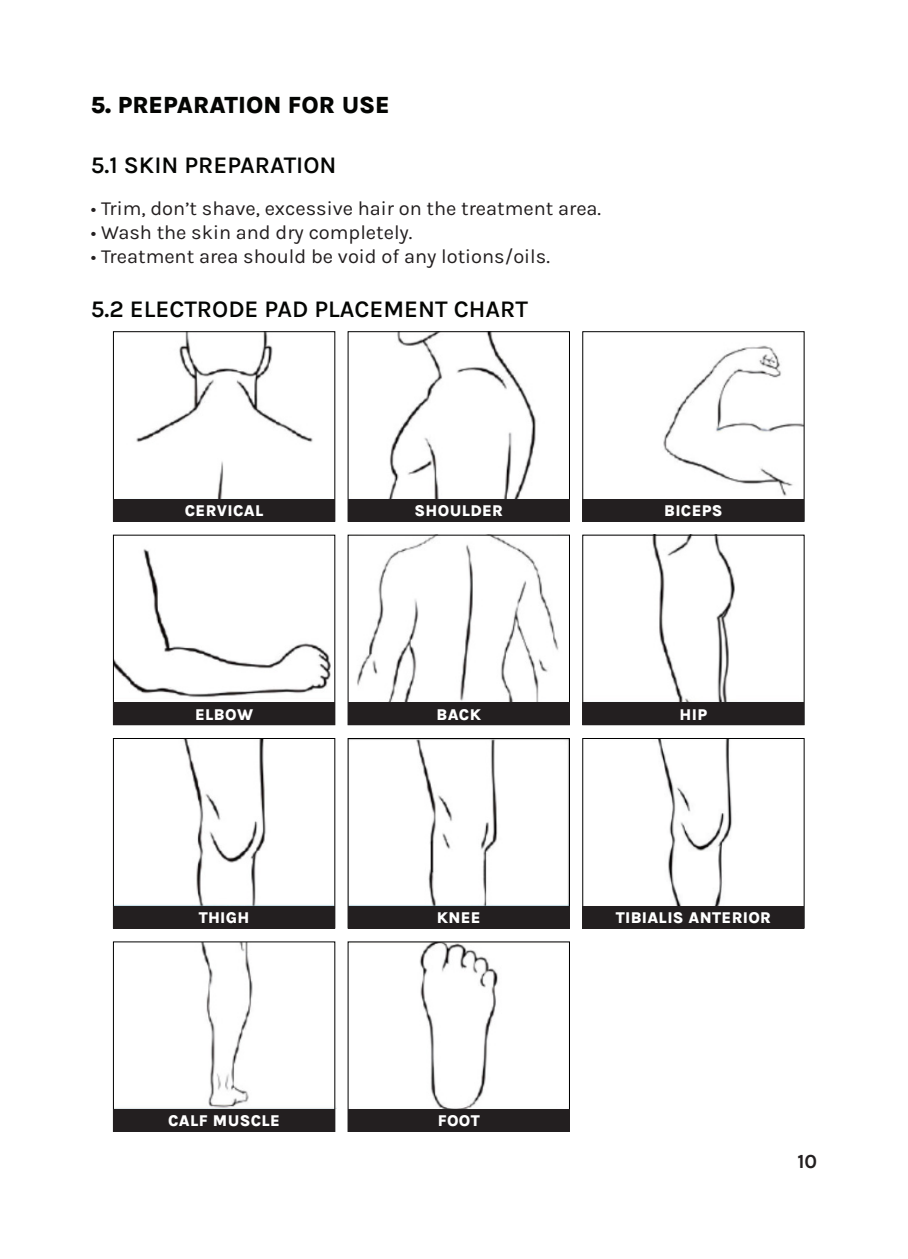
<style>
.page{position:relative;width:908px;height:1259px;background:#fff}
.page>*{position:absolute;margin:0;border:0;box-sizing:border-box;transform-origin:0 0}
.Headings{font:600 24px "Karla";color:#040503}
.Headings-2{font:800 24px "Karla";color:#040503}
.Headings-3{font:20px "Karla";color:#231f20}
.Paragraph_Style_1{font:700 20px "Karla";color:#231f20}
.Headings-4{font:800 16px "Karla";letter-spacing:.02em;color:#fff}
</style>
<div class="page">
<img style="left:136px;top:333px;width:177px;height:166px">
<img style="left:388px;top:333px;width:148px;height:166px">
<img style="left:663px;top:345px;width:139px;height:151px">
<div style="left:113px;top:331px;width:222px;height:191px;border:1px solid #000"></div>
<div style="left:347px;top:331px;width:222px;height:191px;border:1px solid #000"></div>
<div style="left:582px;top:331px;width:222px;height:191px;border:1px solid #000"></div>
<div style="left:113px;top:499px;width:222px;height:23px;background:#231f20"></div>
<div style="left:347px;top:499px;width:222px;height:23px;background:#231f20"></div>
<div style="left:582px;top:499px;width:222px;height:23px;background:#231f20"></div>
<img style="left:115px;top:549px;width:216px;height:149px">
<img style="left:357px;top:536px;width:202px;height:166px">
<img style="left:652px;top:536px;width:83px;height:166px">
<div style="left:113px;top:534px;width:222px;height:191px;border:1px solid #000"></div>
<div style="left:113px;top:702px;width:222px;height:23px;background:#231f20"></div>
<div style="left:347px;top:702px;width:222px;height:23px;background:#231f20"></div>
<div style="left:582px;top:702px;width:222px;height:23px;background:#231f20"></div>
<img style="left:658px;top:740px;width:74px;height:165px">
<img style="left:183px;top:740px;width:83px;height:165px">
<img style="left:349px;top:740px;width:218px;height:165px">
<div style="left:113px;top:738px;width:222px;height:190px;border:1px solid #000"></div>
<div style="left:347px;top:738px;width:222px;height:190px;border:1px solid #000"></div>
<div style="left:582px;top:738px;width:222px;height:190px;border:1px solid #000"></div>
<div style="left:113px;top:906px;width:222px;height:22px;background:#231f20"></div>
<div style="left:347px;top:906px;width:222px;height:22px;background:#231f20"></div>
<div style="left:582px;top:906px;width:222px;height:22px;background:#231f20"></div>
<img style="left:419px;top:943px;width:79px;height:166px">
<img style="left:115px;top:943px;width:221px;height:166px">
<div style="left:113px;top:941px;width:222px;height:191px;border:1px solid #000"></div>
<div style="left:113px;top:1109px;width:222px;height:23px;background:#231f20"></div>
<div style="left:347px;top:1109px;width:222px;height:23px;background:#231f20"></div>
<p class="Headings-2" style="left:91px;top:89px;width:300px">5. PREPARATION FOR USE</p>
<p class="Headings" style="left:91px;top:149px;width:247px">5.1 SKIN PREPARATION</p>
<p class="Headings-3" style="left:91px;top:195px;width:511px">• Trim, don’t shave, excessive hair on the treatment area.</p>
<p class="Headings-3" style="left:91px;top:219px;width:323px">• Wash the skin and dry completely.</p>
<p class="Headings-3" style="left:91px;top:243px;width:460px">• Treatment area should be void of any lotions/oils.</p>
<p class="Headings" style="left:91px;top:293px;width:438px">5.2 ELECTRODE PAD PLACEMENT CHART</p>
<p class="Headings-4" style="left:185px;top:500px;width:80px">CERVICAL</p>
<p class="Headings-4" style="left:414px;top:500px;width:90px">SHOULDER</p>
<p class="Headings-4" style="left:664px;top:500px;width:60px">BICEPS</p>
<p class="Headings-4" style="left:195px;top:704px;width:59px">ELBOW</p>
<p class="Headings-4" style="left:436px;top:704px;width:46px">BACK</p>
<p class="Headings-4" style="left:679px;top:704px;width:29px">HIP</p>
<p class="Headings-4" style="left:199px;top:907px;width:52px">THIGH</p>
<p class="Headings-4" style="left:436px;top:907px;width:45px">KNEE</p>
<p class="Headings-4" style="left:615px;top:907px;width:157px">TIBIALIS ANTERIOR</p>
<p class="Headings-4" style="left:168px;top:1110px;width:113px">CALF MUSCLE</p>
<p class="Headings-4" style="left:437px;top:1110px;width:44px">FOOT</p>
<p class="Paragraph_Style_1" style="left:797px;top:1148px;width:21px">10</p>
</div>
